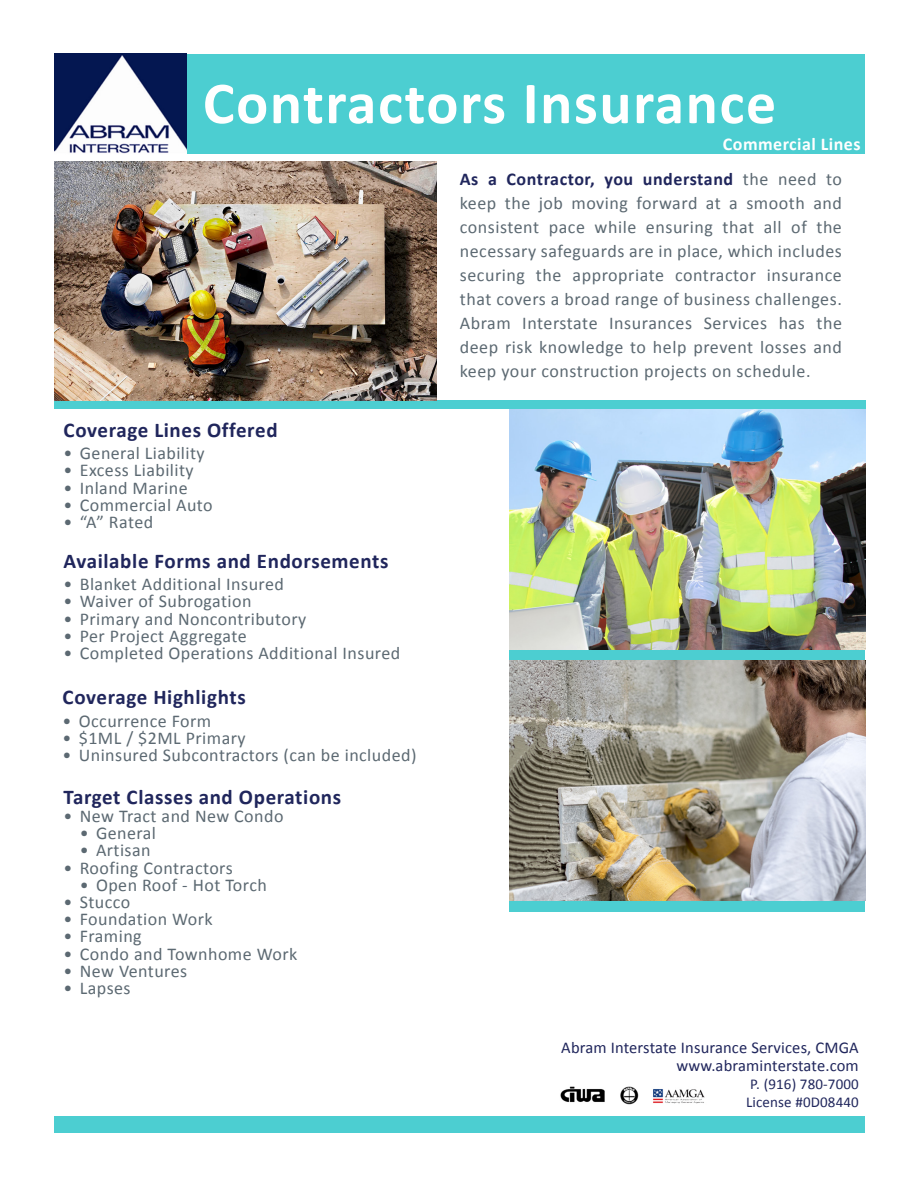
<style>
.page{position:relative;width:918px;height:1188px;background:#fff}
.page>*{position:absolute;margin:0;border:0;box-sizing:border-box;transform-origin:0 0}
.t1{font:700 60px "Calibri";letter-spacing:.025em;color:#fff}
.t2{font:700 21px "Calibri";letter-spacing:.03em;color:#20265c}
.t3{font:18px/24px "Calibri";letter-spacing:.025em;color:#5c6972;text-align:justify}
.t4{font:700 18px "Calibri";letter-spacing:.025em;color:#fff}
.t5{font:16.5px "Calibri";letter-spacing:.01em;color:#20265c}
.t6{font:15px "Calibri";letter-spacing:.01em;color:#20265c}
.s1{font-weight:700;color:#20265c}
</style>
<div class="page">
<div style="left:174px;top:54px;width:691px;height:100px;background:#4cced1"></div>
<div style="left:54px;top:401px;width:812px;height:8px;background:#4cced1"></div>
<div style="left:510px;top:650px;width:355px;height:11px;background:#4cced1"></div>
<div style="left:55px;top:1116px;width:810px;height:17px;background:#4cced1"></div>
<img style="left:510px;top:409px;width:356px;height:241px">
<img style="left:54px;top:161px;width:382px;height:240px">
<img style="left:510px;top:661px;width:356px;height:240px">
<div style="left:510px;top:901px;width:355px;height:11px;background:#4cced1"></div>
<img style="left:54px;top:54px;width:133px;height:100px">
<img style="left:560px;top:1086px;width:145px;height:19px">
<p class="t1" style="left:203px;top:65px;width:575px">Contractors Insurance</p>
<p class="t4" style="left:723px;top:133px;width:139px">Commercial Lines</p>
<p class="t2" style="left:64px;top:416px;width:216px">Coverage Lines Offered</p>
<p class="t3" style="left:64px;top:441px;width:143px">• General Liability</p>
<p class="t3" style="left:64px;top:458px;width:132px">• Excess Liability</p>
<p class="t3" style="left:64px;top:476px;width:126px">• Inland Marine</p>
<p class="t3" style="left:64px;top:493px;width:151px">• Commercial Auto</p>
<p class="t3" style="left:64px;top:510px;width:91px">• “A” Rated</p>
<p class="t2" style="left:64px;top:547px;width:326px">Available Forms and Endorsements</p>
<p class="t3" style="left:64px;top:572px;width:222px">• Blanket Additional Insured</p>
<p class="t3" style="left:64px;top:589px;width:189px">• Waiver of Subrogation</p>
<p class="t3" style="left:64px;top:607px;width:244px">• Primary and Noncontributory</p>
<p class="t3" style="left:64px;top:624px;width:185px">• Per Project Aggregate</p>
<p class="t3" style="left:64px;top:641px;width:338px">• Completed Operations Additional Insured</p>
<p class="t2" style="left:63px;top:684px;width:185px">Coverage Highlights</p>
<p class="t3" style="left:63px;top:709px;width:150px">• Occurrence Form</p>
<p class="t3" style="left:63px;top:726px;width:185px">• $1ML / $2ML Primary</p>
<p class="t3" style="left:63px;top:743px;width:355px">• Uninsured Subcontractors (can be included)</p>
<p class="t2" style="left:64px;top:784px;width:279px">Target Classes and Operations</p>
<p class="t3" style="left:64px;top:804px;width:221px">• New Tract and New Condo</p>
<p class="t3" style="left:80px;top:821px;width:78px">• General</p>
<p class="t3" style="left:80px;top:838px;width:72px">• Artisan</p>
<p class="t3" style="left:64px;top:856px;width:171px">• Roofing Contractors</p>
<p class="t3" style="left:80px;top:873px;width:189px">• Open Roof - Hot Torch</p>
<p class="t3" style="left:64px;top:890px;width:68px">• Stucco</p>
<p class="t3" style="left:64px;top:907px;width:151px">• Foundation Work</p>
<p class="t3" style="left:64px;top:925px;width:80px">• Framing</p>
<p class="t3" style="left:64px;top:942px;width:235px">• Condo and Townhome Work</p>
<p class="t3" style="left:64px;top:959px;width:125px">• New Ventures</p>
<p class="t3" style="left:64px;top:976px;width:69px">• Lapses</p>
<p class="t3" style="left:460px;top:167px;width:384px"><span class="s1">As a Contractor, you understand</span> the need to keep the job moving forward at a smooth and consistent pace while ensuring that all of the necessary safeguards are in place, which includes securing the appropriate contractor insurance that covers a broad range of business challenges.<br>Abram Interstate Insurances Services has the deep risk knowledge to help prevent losses and keep your construction projects on schedule.</p>
<p class="t5" style="left:561px;top:1037px;width:299px">Abram Interstate Insurance Services, CMGA</p>
<p class="t5" style="left:676px;top:1055px;width:184px">www.abraminterstate.com</p>
<p class="t6" style="left:750px;top:1074px;width:110px">P. (916) 780-7000</p>
<p class="t6" style="left:746px;top:1092px;width:114px">License #0D08440</p>
</div>
